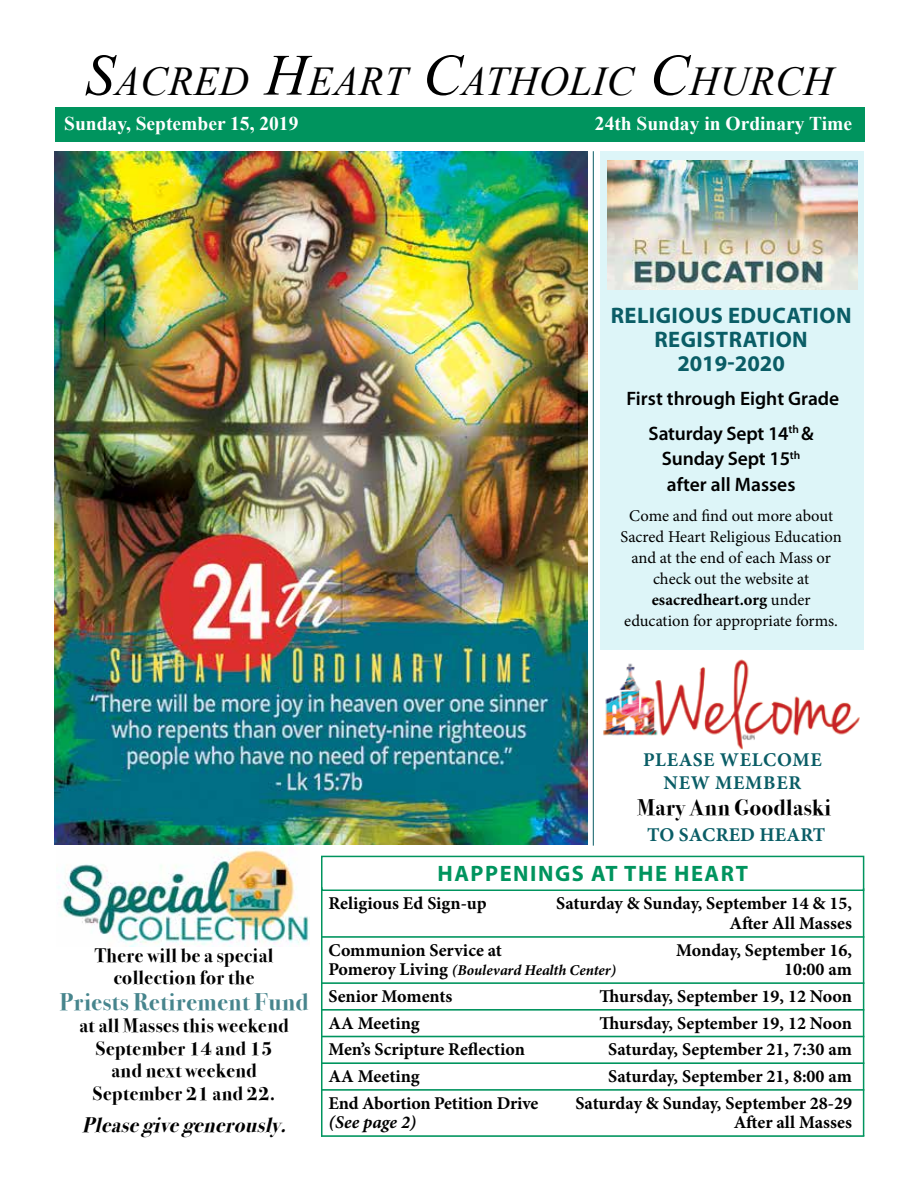
<style>
.page{position:relative;width:918px;height:1188px;background:#fff}
.page>*{position:absolute;margin:0;border:0;box-sizing:border-box;transform-origin:0 0}
.t1{font:italic 40.95px "Times New Roman";letter-spacing:.015em;color:#000}
.t2{font:700 24px "Bodoni Svty Two ITCTT";letter-spacing:.025em;color:#47858d}
.t3{font:700 22.5px/24px "Myriad Pro";letter-spacing:.02em;color:#0a5d66;text-align:center}
.t4{font:700 22.5px "Bodoni Svty Two ITCTT";letter-spacing:.025em;color:#000}
.t5{font:700 22.35px "Myriad Pro";letter-spacing:.07em;color:#00945e}
.t6{font:italic 700 21px "Bodoni Svty Two ITCTT";color:#000}
.t7{font:700 19.5px/22.5px "Bodoni Svty Two ITCTT";letter-spacing:.025em;color:#000;text-align:center}
.t8{font:600 19.5px/34.5px "Myriad Pro";letter-spacing:-.005em;color:#000;text-align:center}
.t9{font:700 19.5px "Times New Roman";color:#fff}
.t10{font:700 19.5px "Minion Pro";letter-spacing:.02em;color:#0a5d66}
.t11{font:700 18px/19.5px "Minion Pro";letter-spacing:-.005em;color:#000;text-align:right}
.t12{font:italic 700 18px "Minion Pro";color:#000}
.t13{font:16.5px/21px "Minion Pro";letter-spacing:-.005em;color:#000;text-align:center}
.t14{font:italic 700 15px "Minion Pro";color:#000}
.s1{font-size:58.5px}
.s2{font-weight:700}
.s3{font-style:normal;font-size:18px}
</style>
<div class="page">
<div style="left:600px;top:151px;width:264px;height:499px;background:#ddf5f8"></div>
<div style="left:55px;top:107px;width:810px;height:35px;background:#00945e"></div>
<hr style="left:321px;top:936px;width:543px;height:2px;background:#00945e">
<hr style="left:321px;top:982px;width:543px;height:2px;background:#00945e">
<hr style="left:321px;top:1009px;width:543px;height:2px;background:#00945e">
<hr style="left:321px;top:1036px;width:543px;height:1px;background:#00945e">
<hr style="left:321px;top:1062px;width:543px;height:2px;background:#00945e">
<hr style="left:321px;top:1089px;width:543px;height:2px;background:#00945e">
<hr style="left:321px;top:1135px;width:543px;height:2px;background:#00945e">
<div style="left:321px;top:856px;width:543px;height:35px;border:2px solid #00945e"></div>
<hr style="left:321px;top:887px;width:1px;height:250px;background:#00945e">
<hr style="left:863px;top:888px;width:1px;height:248px;background:#00945e">
<img style="left:603px;top:659px;width:257px;height:91px">
<img style="left:608px;top:161px;width:249px;height:129px">
<hr style="left:593px;top:151px;width:1px;height:695px;background:#0a5d66">
<img style="left:57px;top:848px;width:253px;height:98px">
<img style="left:54px;top:151px;width:534px;height:694px">
<h1 class="t1" style="left:85px;top:53px;width:754px"><span class="s1">S</span>ACRED <span class="s1">H</span>EART <span class="s1">C</span>ATHOLIC <span class="s1">C</span>HURCH</h1>
<p class="t9" style="left:64px;top:110px;width:236px">Sunday, September 15, 2019</p>
<p class="t9" style="left:595px;top:110px;width:259px">24th Sunday in Ordinary Time</p>
<p class="t3" style="left:611px;top:303px;width:242px">RELIGIOUS EDUCATION<br>REGISTRATION<br>2019-2020</p>
<p class="t8" style="left:626px;top:382px;width:214px">First through Eight Grade<br>Saturday Sept 14<sup>th</sup> &amp;</p>
<p class="t8" style="left:662px;top:446px;width:140px;line-height:25.5px;text-align:left">Sunday Sept 15<sup>th </sup>after all Masses</p>
<p class="t13" style="left:621px;top:505px;width:223px">Come and find out more about<br>Sacred Heart Religious Education and at the end of each Mass or check out the website at <span class="s2">esacredheart.org</span> under education for appropriate forms.</p>
<p class="t10" style="left:643px;top:746px;width:25px">Please</p>
<p class="t10" style="left:720px;top:746px;width:33px">welc</p>
<p class="t10" style="left:777px;top:746px;width:31px">ome</p>
<p class="t10" style="left:664px;top:770px;width:69px">ne w mem</p>
<p class="t10" style="left:763px;top:770px;width:27px">ber</p>
<p class="t4" style="left:637px;top:789px;width:195px">Mary Ann Goodlaski</p>
<p class="t10" style="left:647px;top:821px;width:56px">to Sacred</p>
<p class="t10" style="left:760px;top:821px;width:30px">Hear</p>
<p class="t10" style="left:813px;top:821px;width:14px">t</p>
<p class="t7" style="left:95px;top:942px;width:180px">There will be a special collection for the</p>
<h2 class="t2" style="left:60px;top:982px;width:250px">Priests Retirement Fund</h2>
<p class="t7" style="left:79px;top:1013px;width:211px">at all Masses this weekend<br>September 14 and 15 and next weekend<br>September 21 and 22.</p>
<p class="t6" style="left:82px;top:1107px;width:212px">Pleasegivegenerously.</p>
<p class="t5" style="left:437px;top:861px;width:312px">HAPPENINGS AT TH E HEART</p>
<p class="t11" style="left:328px;top:894px;width:160px">Religious Ed Sign-up</p>
<p class="t11" style="left:556px;top:894px;width:297px">Saturday &amp; Sunday, September 14 &amp; 15,<br>After All Masses</p>
<p class="t11" style="left:328px;top:940px;width:175px">Communion Service at</p>
<p class="t11" style="left:676px;top:940px;width:177px">Monday, September 16,</p>
<p class="t14" style="left:328px;top:960px;width:289px"><span class="s3">Pomeroy Living</span> (Boulevard Health Center)</p>
<p class="t11" style="left:784px;top:959px;width:69px">10:00 am</p>
<p class="t11" style="left:329px;top:986px;width:126px">Senior Moments</p>
<p class="t11" style="left:600px;top:986px;width:254px">Thursday, September 19, 12 Noon</p>
<p class="t11" style="left:329px;top:1013px;width:93px">AA Meeting</p>
<p class="t11" style="left:600px;top:1013px;width:254px">Thursday, September 19, 12 Noon</p>
<p class="t11" style="left:329px;top:1040px;width:198px">Men’s Scripture Reflection</p>
<p class="t11" style="left:608px;top:1040px;width:245px">Saturday, September 21, 7:30 am</p>
<p class="t11" style="left:329px;top:1066px;width:93px">AA Meeting</p>
<p class="t11" style="left:608px;top:1066px;width:245px">Saturday, September 21, 8:00 am</p>
<p class="t11" style="left:329px;top:1093px;width:211px">End Abortion Petition Drive</p>
<p class="t11" style="left:575px;top:1093px;width:278px">Saturday &amp; Sunday, September 28-29</p>
<p class="t12" style="left:329px;top:1110px;width:89px">(See page 2)</p>
<p class="t11" style="left:734px;top:1112px;width:120px">After all Masses</p>
</div>
